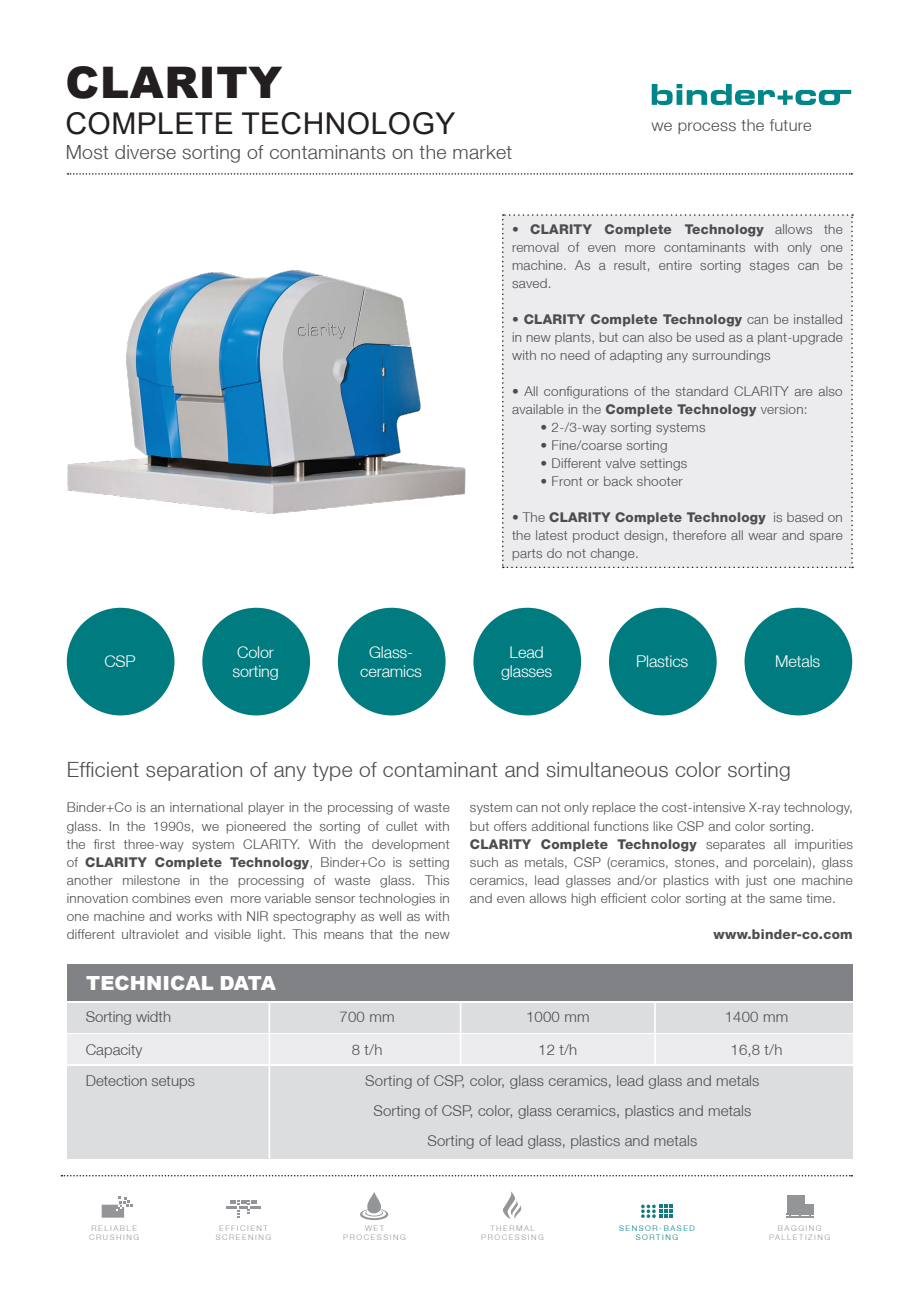
<style>
.page{position:relative;width:919px;height:1289px;background:#fff}
.page>*{position:absolute;margin:0;border:0;box-sizing:border-box;transform-origin:0 0}
.t1{font:900 43.5px "Arial";letter-spacing:.015em;color:#231f20}
.t2{font:30px "Arial";letter-spacing:.015em;color:#231f20}
.t3{font:300 21px "Helvetica Neue LT";letter-spacing:.015em;color:#4b4c4d}
.t4{font:300 19.5px "Helvetica Neue LT";letter-spacing:.015em;color:#4b4c4d}
.t5{font:900 19.5px "Arial";letter-spacing:.005em;color:#fff}
.t6{font:300 16.5px "Helvetica Neue LT";letter-spacing:.02em;color:#4b4c4d}
.t7{font:300 16.2px/19.4px "Helvetica Neue LT";letter-spacing:-.01em;color:#fff;text-align:center}
.t8{font:300 15px "Helvetica Neue LT";letter-spacing:.01em;color:#4b4c4d}
.t9{font:300 13.5px/18px "Helvetica Neue LT";letter-spacing:.02em;color:#4b4c4d;text-align:justify}
.t10{font:800 13.5px "Helvetica Neue LT Std";letter-spacing:.02em;color:#4b4c4d}
.t11{font:300 7.8px "Helvetica Neue LT";letter-spacing:.2em;color:#939598}
.t12{font:300 7.8px "Helvetica Neue LT";letter-spacing:.2em;color:#007c80}
.s1{font-family:"Helvetica Neue LT Std";font-weight:800}
</style>
<div class="page">
<img style="left:67px;top:270px;width:399px;height:244px">
<div style="left:67px;top:607px;width:107px;height:108px;background:#007c80;border-radius:50%"></div>
<div style="left:744px;top:607px;width:108px;height:108px;background:#007c80;border-radius:50%"></div>
<div style="left:473px;top:607px;width:108px;height:108px;background:#007c80;border-radius:50%"></div>
<div style="left:338px;top:607px;width:107px;height:108px;background:#007c80;border-radius:50%"></div>
<div style="left:609px;top:607px;width:107px;height:108px;background:#007c80;border-radius:50%"></div>
<div style="left:202px;top:607px;width:108px;height:108px;background:#007c80;border-radius:50%"></div>
<div style="left:502px;top:214px;width:351px;height:354px;background:#ececee"></div>
<div style="left:67px;top:964px;width:785px;height:36px;background:#808285"></div>
<div style="left:67px;top:1002px;width:785px;height:30px;background:#dcdddf"></div>
<div style="left:67px;top:1066px;width:785px;height:92px;background:#dcdddf"></div>
<div style="left:67px;top:1034px;width:785px;height:30px;background:#ececee"></div>
<hr style="left:268px;top:1001px;width:2px;height:159px;background:#fff">
<hr style="left:459px;top:1001px;width:2px;height:63px;background:#fff">
<hr style="left:654px;top:1001px;width:1px;height:65px;background:#fff">
<svg style="left:651px;top:84px;width:200px;height:21px"></svg>
<svg style="left:68px;top:173px;width:784px;height:2px"></svg>
<svg style="left:61px;top:1175px;width:791px;height:1px"></svg>
<svg style="left:226px;top:1200px;width:35px;height:17px"></svg>
<svg style="left:503px;top:1191px;width:18px;height:27px"></svg>
<div style="left:360px;top:1208px;width:28px;height:11px;border:1px solid #939598;border-radius:50%"></div>
<svg style="left:362px;top:1209px;width:24px;height:9px"></svg>
<svg style="left:365px;top:1209px;width:18px;height:7px"></svg>
<svg style="left:366px;top:1209px;width:16px;height:6px"></svg>
<svg style="left:367px;top:1191px;width:14px;height:22px"></svg>
<div style="left:787px;top:1195px;width:8px;height:8px;background:#939598"></div>
<div style="left:796px;top:1195px;width:8px;height:8px;background:#939598"></div>
<div style="left:787px;top:1204px;width:8px;height:8px;background:#939598"></div>
<div style="left:796px;top:1204px;width:8px;height:8px;background:#939598"></div>
<div style="left:804px;top:1204px;width:9px;height:8px;background:#939598"></div>
<svg style="left:786px;top:1213px;width:27px;height:4px"></svg>
<svg style="left:102px;top:1196px;width:30px;height:21px"></svg>
<svg style="left:641px;top:1204px;width:32px;height:13px"></svg>
<p class="t1" style="left:66px;top:51px;width:218px">CLARITY</p>
<p class="t2" style="left:65px;top:103px;width:391px">COMPLETE TECHNOLOGY</p>
<p class="t4" style="left:66px;top:140px;width:448px">Most diverse sorting of contaminants on the market</p>
<p class="t6" style="left:651px;top:115px;width:162px">we process the future</p>
<p class="t9" style="left:512px;top:220px;width:332px">• <span class="s1">CLARITY Complete Technology</span> allows the removal of even more contaminants with only one machine. As a result, entire sorting stages can be saved.</p>
<p class="t9" style="left:512px;top:310px;width:332px">• <span class="s1">CLARITY Complete Technology</span> can be installed in new plants, but can also be used as a plant-upgrade with no need of adapting any surroundings</p>
<p class="t9" style="left:512px;top:382px;width:332px">• All configurations of the standard CLARITY are also available in the <span class="s1">Complete Technology</span> version:</p>
<p class="t9" style="left:540px;top:418px;width:166px">• 2-/3-way sorting systems</p>
<p class="t9" style="left:540px;top:436px;width:128px">• Fine/coarse sorting</p>
<p class="t9" style="left:540px;top:454px;width:148px">• Different valve settings</p>
<p class="t9" style="left:540px;top:472px;width:143px">• Front or back shooter</p>
<p class="t9" style="left:512px;top:508px;width:332px">• The <span class="s1">CLARITY Complete Technology</span> is based on the latest product design, therefore all wear and spare parts do not change.</p>
<p class="t7" style="left:232px;top:642px;width:48px;text-align:left">Color sorting</p>
<p class="t7" style="left:360px;top:642px;width:63px">Glass&shy;ceramics</p>
<p class="t7" style="left:636px;top:651px;width:54px">Plastics</p>
<p class="t7" style="left:501px;top:642px;width:53px">Lead glasses</p>
<p class="t7" style="left:104px;top:651px;width:33px">CSP</p>
<p class="t7" style="left:775px;top:651px;width:47px">Metals</p>
<p class="t3" style="left:67px;top:756px;width:725px">Efficient separation of any type of contaminant and simultaneous color sorting</p>
<p class="t9" style="left:67px;top:798px;width:384px">Binder+Co is an international player in the processing of waste glass. In the 1990s, we pioneered the sorting of cullet with the first three-way system CLARITY. With the development of <span class="s1">CLARITY Complete Technology</span>, Binder+Co is setting another milestone in the processing of waste glass. This innovation combines even more variable sensor technologies in one machine and works with NIR spectography as well as with different ultraviolet and visible light. This means that the new</p>
<p class="t9" style="left:470px;top:798px;width:384px">system can not only replace the cost-intensive X-ray technology, but offers additional functions like CSP and color sorting.</p>
<p class="t9" style="left:470px;top:834px;width:384px"><span class="s1">CLARITY Complete Technology</span> separates all impurities such as metals, CSP (ceramics, stones, and porcelain), glass ceramics, lead glasses and/or plastics with just one machine and even allows high efficient color sorting at the same time.</p>
<p class="t10" style="left:713px;top:925px;width:141px">www.binder-co.com</p>
<p class="t5" style="left:86px;top:968px;width:191px">TECHNICAL DATA</p>
<p class="t8" style="left:86px;top:1007px;width:87px">Sorting width</p>
<p class="t8" style="left:86px;top:1040px;width:58px">Capacity</p>
<p class="t8" style="left:86px;top:1071px;width:111px">Detection setups</p>
<p class="t8" style="left:339px;top:1007px;width:56px">700 mm</p>
<p class="t8" style="left:352px;top:1040px;width:32px">8 t/h</p>
<p class="t8" style="left:526px;top:1007px;width:65px">1000 mm</p>
<p class="t8" style="left:724px;top:1007px;width:65px">1400 mm</p>
<p class="t8" style="left:538px;top:1040px;width:41px">12 t/h</p>
<p class="t8" style="left:730px;top:1040px;width:53px">16,8 t/h</p>
<p class="t8" style="left:365px;top:1071px;width:395px">Sorting of CSP, color, glass ceramics, lead glass and metals</p>
<p class="t8" style="left:373px;top:1101px;width:379px">Sorting of CSP, color, glass ceramics, plastics and metals</p>
<p class="t8" style="left:427px;top:1131px;width:271px">Sorting of lead glass, plastics and metals</p>
<p class="t11" style="left:92px;top:1223px;width:47px">RELIABLE</p>
<p class="t11" style="left:89px;top:1232px;width:52px">CRUSHING</p>
<p class="t11" style="left:219px;top:1223px;width:50px">EFFICIENT</p>
<p class="t11" style="left:216px;top:1232px;width:57px">SCREENING</p>
<p class="t11" style="left:365px;top:1223px;width:21px">WET</p>
<p class="t11" style="left:343px;top:1232px;width:64px">PROCESSING</p>
<p class="t11" style="left:490px;top:1223px;width:46px">THERMAL</p>
<p class="t11" style="left:481px;top:1232px;width:64px">PROCESSING</p>
<p class="t12" style="left:619px;top:1223px;width:77px">SENSOR-BASED</p>
<p class="t12" style="left:635px;top:1232px;width:44px">SORTING</p>
<p class="t11" style="left:777px;top:1223px;width:45px">BAGGING</p>
<p class="t11" style="left:769px;top:1232px;width:63px">PALLETIZING</p>
</div>
